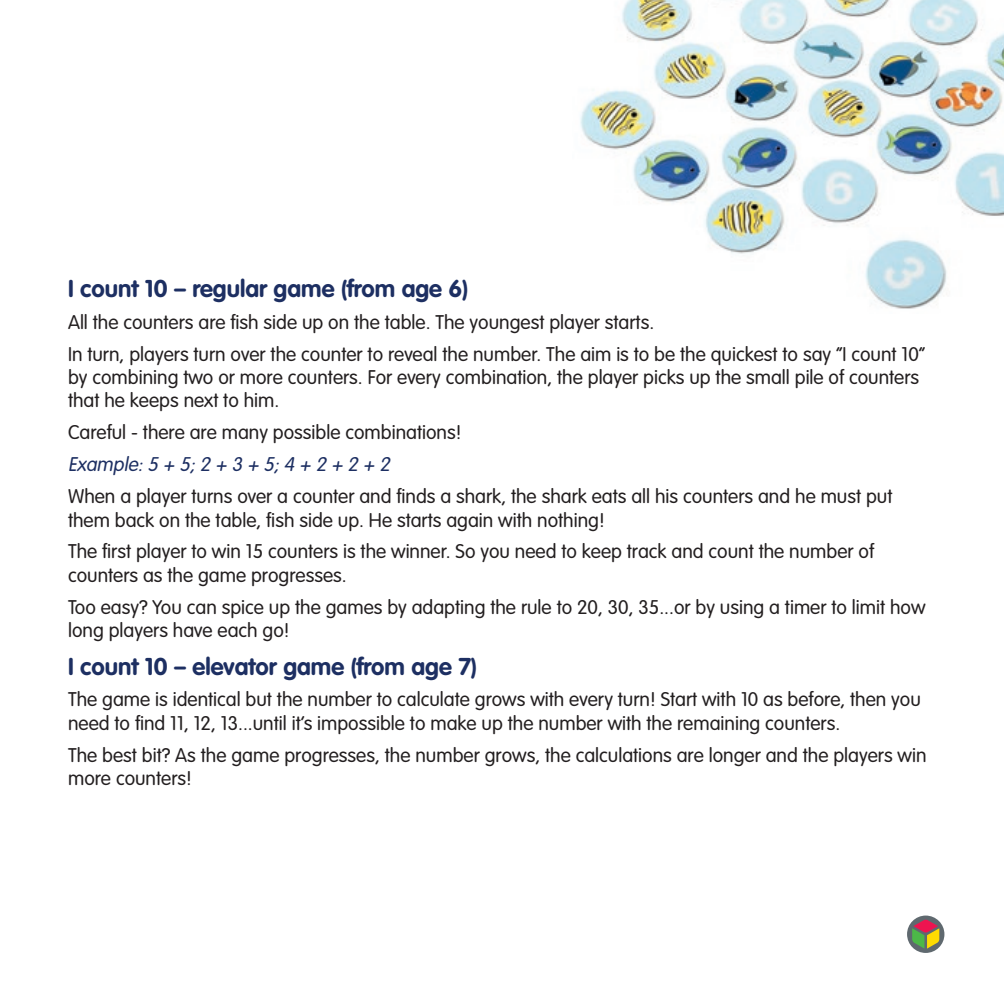
<style>
.page{position:relative;width:1004px;height:1004px;background:#fff}
.page>*{position:absolute;margin:0;border:0;box-sizing:border-box;transform-origin:0 0}
.t1{font:700 24px "VAG Rounded LT Pro";color:#1d2f62}
.t2{font:300 19.5px/23.4px "VAG Rounded LT Pro";color:#231f20}
.t3{font:italic 300 19.5px "VAG Rounded LT Pro";color:#1d2f62}
</style>
<div class="page">
<img style="left:580px;top:0;width:423px;height:309px">
<svg style="left:907px;top:915px;width:37px;height:37px"></svg>
<svg style="left:912px;top:919px;width:27px;height:29px"></svg>
<p class="t1" style="left:68px;top:273px;width:401px">I count 10 – regular game (from age 6)</p>
<p class="t2" style="left:68px;top:311px;width:587px">All the counters are fish side up on the table. The youngest player starts.</p>
<p class="t2" style="left:68px;top:342px;width:858px">In turn, players turn over the counter to reveal the number. The aim is to be the quickest to say “I count 10” by combining two or more counters. For every combination, the player picks up the small pile of counters that he keeps next to him.</p>
<p class="t2" style="left:68px;top:421px;width:395px">Careful - there are many possible combinations!</p>
<p class="t3" style="left:68px;top:453px;width:328px">Example:5 + 5;2 + 3 + 5;4 + 2 + 2 + 2</p>
<p class="t2" style="left:68px;top:485px;width:825px">When a player turns over a counter and finds a shark, the shark eats all his counters and he must put them back on the table, fish side up. He starts again with nothing!</p>
<p class="t2" style="left:68px;top:540px;width:807px">The first player to win 15 counters is the winner. So you need to keep track and count the number of counters as the game progresses.</p>
<p class="t2" style="left:68px;top:596px;width:859px">Too easy? You can spice up the games by adapting the rule to 20, 30, 35...or by using a timer to limit how long players have each go!</p>
<p class="t1" style="left:68px;top:651px;width:410px">I count 10 – elevator game (from age 7)</p>
<p class="t2" style="left:68px;top:688px;width:854px">The game is identical but the number to calculate grows with every turn! Start with 10 as before, then you need to find 11, 12, 13...until it’s impossible to make up the number with the remaining counters.</p>
<p class="t2" style="left:68px;top:743px;width:860px">The best bit? As the game progresses, the number grows, the calculations are longer and the players win more counters!</p>
</div>
